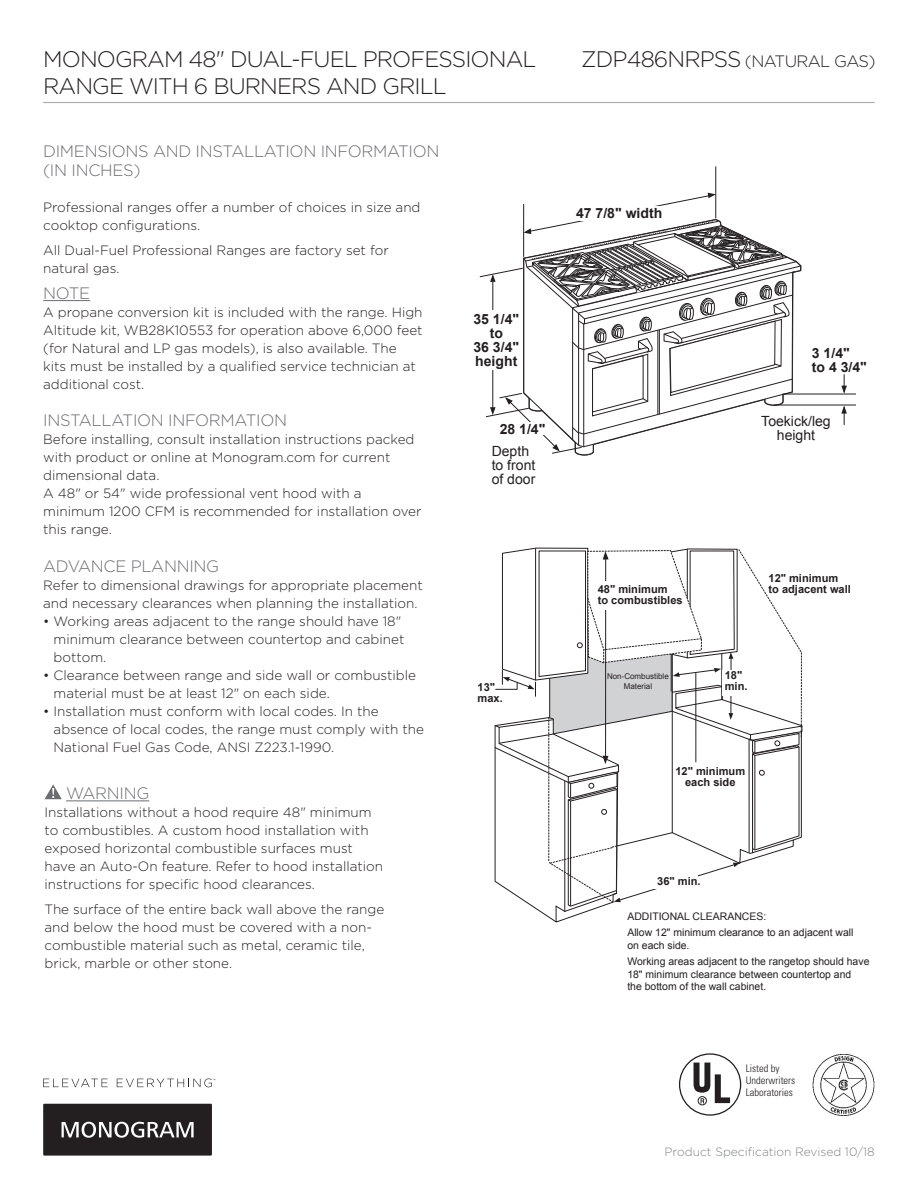
<style>
.page{position:relative;width:918px;height:1188px;background:#fff}
.page>*{position:absolute;margin:0;border:0;box-sizing:border-box;transform-origin:0 0}
.t1{font:300 22.5px "Gotham";letter-spacing:-.04em;color:#231f20}
.NEW_Sub_head{font:300 16.5px/19.5px "Gotham";letter-spacing:-.02em;color:#6c6d70}
.t2{font:300 16.5px "Gotham";letter-spacing:-.04em;color:#231f20}
.t3{font:700 14.1px/14.1px "Arial";color:#231f20;text-align:center}
.t4{font:14.1px/14.1px "Arial";color:#231f20;text-align:center}
.NEW_Body_copy{font:300 13.5px/18px "Gotham";color:#231f20}
.t5{font:300 12px "Gotham";color:#808285}
.t6{font:700 11.1px/11.1px "Arial";color:#231f20}
.t7{font:10.5px/16.6px "Arial";color:#231f20}
.t8{font:300 condensed 10.5px/12px "Univers LT Std";color:#231f20}
.t9{font:7.95px "Arial";color:#231f20}
.s1{font-size:22.5px}
</style>
<div class="page">
<hr style="left:43px;top:102px;width:832px;height:1px;background:#a8a9ad">
<svg style="left:43px;top:1104px;width:169px;height:52px;background:#393637"></svg>
<svg style="left:43px;top:1079px;width:65px;height:8px"></svg>
<svg style="left:117px;top:1078px;width:98px;height:9px"></svg>
<svg style="left:694px;top:1063px;width:36px;height:40px"></svg>
<div style="left:698px;top:1096px;width:9px;height:9px;border:1px solid #231f20;border-radius:50%"></div>
<div style="left:679px;top:1053px;width:62px;height:63px;border:1px solid #231f20;border-radius:50%"></div>
<img style="left:812px;top:1054px;width:63px;height:62px">
<hr style="left:43px;top:300px;width:47px;height:1px;background:#6c6d70">
<hr style="left:66px;top:800px;width:83px;height:1px;background:#6c6d70">
<svg style="left:45px;top:784px;width:17px;height:15px"></svg>
<hr style="left:716px;top:167px;width:1px;height:51px;background:#231f20">
<hr style="left:774px;top:405px;width:82px;height:1px;background:#231f20">
<hr style="left:783px;top:394px;width:73px;height:1px;background:#231f20">
<svg style="left:841px;top:406px;width:6px;height:19px"></svg>
<svg style="left:841px;top:375px;width:6px;height:19px"></svg>
<svg style="left:480px;top:193px;width:321px;height:263px"></svg>
<div style="left:490px;top:310px;width:5px;height:60px;background:#fff"></div>
<div style="left:526px;top:422px;width:19px;height:13px;background:#fff"></div>
<div style="left:581px;top:206px;width:80px;height:14px;background:#fff"></div>
<svg style="left:495px;top:548px;width:307px;height:374px"></svg>
<div style="left:723px;top:670px;width:22px;height:25px;background:#fff"></div>
<div style="left:679px;top:766px;width:57px;height:25px;background:#fff"></div>
<div style="left:652px;top:875px;width:46px;height:14px;background:#fff"></div>
<hr style="left:696px;top:673px;width:1px;height:89px;background:#231f20">
<div style="left:594px;top:581px;width:70px;height:28px;background:#fff"></div>
<h1 class="t1" style="left:43px;top:44px;width:495px">MONOGRAM 48" DUAL-FUEL PROFESSIONAL</h1>
<p class="t2" style="left:581px;top:50px;width:296px"><span class="s1">ZDP486NRPSS</span> (NATURAL GAS)</p>
<h1 class="t1" style="left:43px;top:71px;width:405px">RANGE WITH 6 BURNERS AND GRILL</h1>
<p class="NEW_Sub_head" style="left:43px;top:141px;width:398px">DIMENSIONS AND INSTALLATION INFORMATION (IN INCHES)</p>
<p class="NEW_Body_copy" style="left:43px;top:198px;width:379px">Professional ranges offer a number of choices in size and cooktop configurations.</p>
<p class="NEW_Body_copy" style="left:43px;top:241px;width:347px">All Dual-Fuel Professional Ranges are factory set for natural gas.</p>
<p class="NEW_Sub_head" style="left:43px;top:283px;width:48px">NOTE</p>
<p class="NEW_Body_copy" style="left:43px;top:303px;width:381px">A propane conversion kit is included with the range. High Altitude kit, WB28K10553 for operation above 6,000 feet (for Natural and LP gas models), is also available. The kits must be installed by a qualified service technician at additional cost.</p>
<p class="NEW_Sub_head" style="left:43px;top:410px;width:245px">INSTALLATION INFORMATION</p>
<p class="NEW_Body_copy" style="left:43px;top:430px;width:373px">Before installing, consult installation instructions packed with product or online at Monogram.com for current dimensional data.</p>
<p class="NEW_Body_copy" style="left:43px;top:484px;width:380px">A 48" or 54" wide professional vent hood with a minimum 1200 CFM is recommended for installation over this range.</p>
<p class="NEW_Sub_head" style="left:43px;top:556px;width:178px">ADVANCE PLANNING</p>
<p class="NEW_Body_copy" style="left:43px;top:576px;width:381px">Refer to dimensional drawings for appropriate placement and necessary clearances when planning the installation.</p>
<p class="NEW_Body_copy" style="left:54px;top:612px;width:352px;text-indent:-10px">• Working areas adjacent to the range should have 18" minimum clearance between countertop and cabinet bottom.</p>
<p class="NEW_Body_copy" style="left:54px;top:666px;width:364px;text-indent:-10px">• Clearance between range and side wall or combustible material must be at least 12" on each side.</p>
<p class="NEW_Body_copy" style="left:54px;top:702px;width:372px;text-indent:-10px">• Installation must conform with local codes. In the absence of local codes, the range must comply with the<br>National Fuel Gas Code, ANSI Z223.1-1990.</p>
<p class="NEW_Sub_head" style="left:66px;top:783px;width:85px">WARNING</p>
<p class="NEW_Body_copy" style="left:45px;top:803px;width:340px">Installations without a hood require 48" minimum to combustibles. A custom hood installation with exposed horizontal combustible surfaces must have an Auto-On feature. Refer to hood installation instructions for specific hood clearances.</p>
<p class="NEW_Body_copy" style="left:45px;top:900px;width:341px">The surface of the entire back wall above the range and below the hood must be covered with a non&shy;combustible material such as metal, ceramic tile, brick, marble or other stone.</p>
<p class="t3" style="left:576px;top:206px;width:88px">47 7/8" width</p>
<p class="t3" style="left:473px;top:312px;width:47px">35 1/4" to<br>36 3/4" height</p>
<p class="t3" style="left:500px;top:422px;width:47px">28 1/4"</p>
<p class="t4" style="left:492px;top:445px;width:45px;text-align:left">Depth to front of door</p>
<p class="t3" style="left:812px;top:347px;width:57px;text-align:left">3 1/4"<br>to 4 3/4"</p>
<p class="t4" style="left:761px;top:414px;width:71px">Toekick/leg height</p>
<p class="t6" style="left:598px;top:584px;width:86px">48" minimum<br>to combustibles</p>
<p class="t6" style="left:769px;top:573px;width:84px">12" minimum to adjacent wall</p>
<p class="t9" style="left:607px;top:671px;width:63px">Non-Combustible</p>
<p class="t6" style="left:478px;top:682px;width:19px">13"</p>
<p class="t9" style="left:624px;top:681px;width:30px">Material</p>
<p class="t6" style="left:478px;top:693px;width:27px">max.</p>
<p class="t6" style="left:725px;top:670px;width:24px">18" min.</p>
<p class="t6" style="left:675px;top:766px;width:71px;text-align:center">12" minimum each side</p>
<p class="t6" style="left:657px;top:876px;width:45px">36" min.</p>
<p class="t7" style="left:627px;top:908px;width:228px">ADDITIONAL CLEARANCES:<br>Allow 12" minimum clearance to an adjacent wall</p>
<p class="t7" style="left:627px;top:937px;width:244px">on each side.<br>Working areas adjacent to the rangetop should have</p>
<p class="t7" style="left:627px;top:968px;width:225px;line-height:12.6px">18" minimum clearance between countertop and the bottom of the wall cabinet.</p>
<p class="t8" style="left:746px;top:1062px;width:51px">Listed by<br>Underwriters<br>Laboratories</p>
<p class="t5" style="left:665px;top:1144px;width:212px">Product Specification Revised 10/18</p>
</div>
